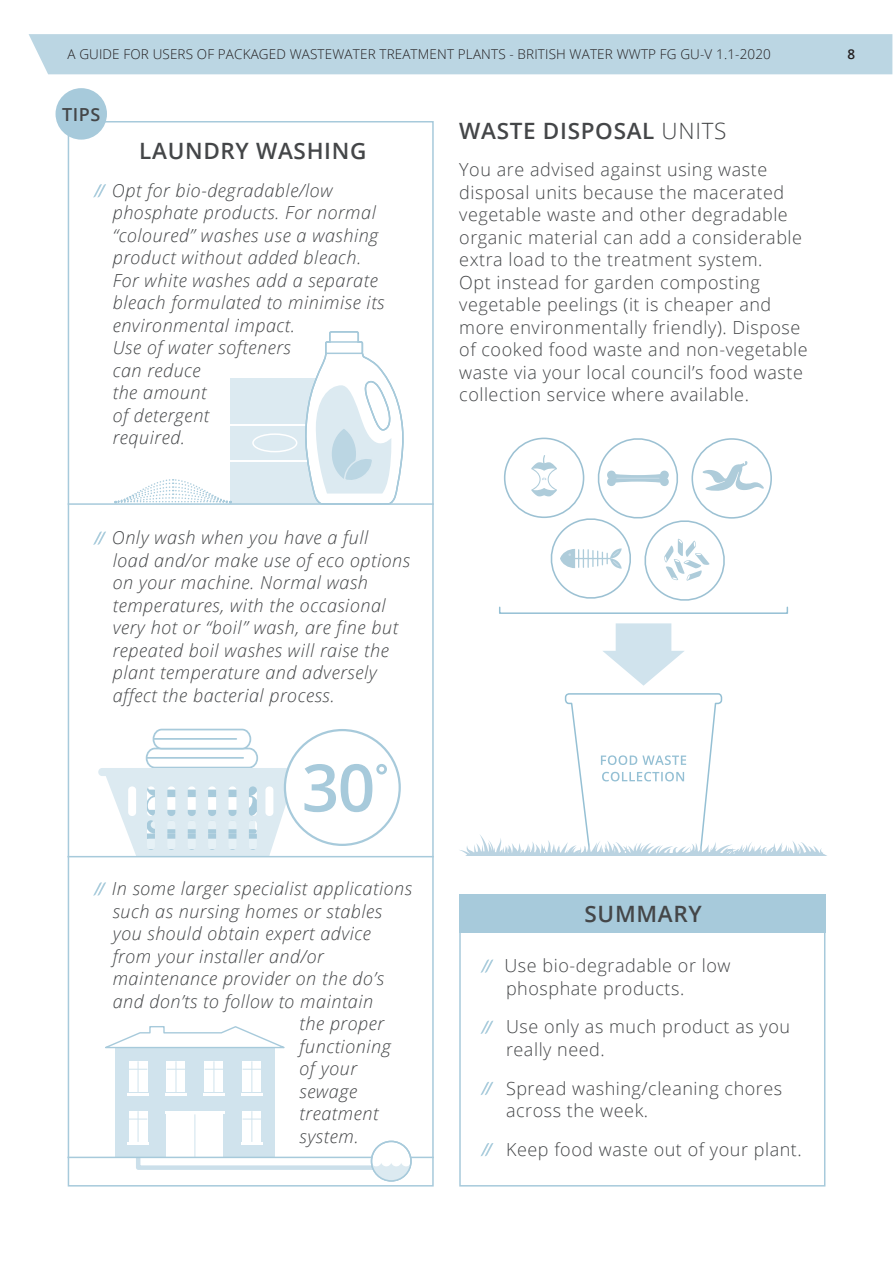
<style>
.page{position:relative;width:893px;height:1263px;background:#fff}
.page>*{position:absolute;margin:0;border:0;box-sizing:border-box;transform-origin:0 0}
._13_Box_Heading_Cent{font:600 22.5px "Open Sans";letter-spacing:.03em;color:#444648}
._07_Sub-Heading_Left{font:600 22.5px "Open Sans";letter-spacing:.03em;color:#444648}
._11_Tip_Text{font:italic 300 18px/22.5px "Open Sans";letter-spacing:.03em;color:#444648}
._08_Running_Text{font:300 18px/22.5px "Open Sans";letter-spacing:.03em;color:#444648}
.t1{font:600 18px "Open Sans";color:#444648}
.t2{font:300 13.5px "Open Sans";letter-spacing:.01em;color:#231f20}
.t3{font:600 13.5px "Open Sans";color:#231f20}
.s1{font-weight:300}
</style>
<div class="page">
<div style="left:29px;top:34px;width:863px;height:40px;background:#bbd6e3"></div>
<div style="left:68px;top:121px;width:366px;height:1065px;background:#fff;border:2px solid #a7cadb"></div>
<div style="left:56px;top:88px;width:51px;height:52px;background:#a7cadb;border-radius:50%"></div>
<div style="left:459px;top:894px;width:366px;height:292px;background:#fff;border:2px solid #a7cadb"></div>
<div style="left:459px;top:895px;width:366px;height:38px;background:#a7cadb"></div>
<div style="left:231px;top:378px;width:88px;height:125px;background:#dceaf1"></div>
<hr style="left:231px;top:424px;width:88px;height:2px;background:#fff">
<hr style="left:231px;top:460px;width:88px;height:1px;background:#fff">
<div style="left:252px;top:433px;width:45px;height:19px;border:1px solid #fff;border-radius:50%"></div>
<svg style="left:303px;top:331px;width:101px;height:172px"></svg>
<svg style="left:115px;top:478px;width:116px;height:25px"></svg>
<svg style="left:98px;top:728px;width:274px;height:128px"></svg>
<div style="left:376px;top:764px;width:11px;height:10px;border:3px solid #a7cadb;border-radius:50%"></div>
<div style="left:115px;top:1047px;width:160px;height:110px;background:#d0e3ed"></div>
<div style="left:129px;top:1061px;width:18px;height:31px;background:#fff"></div>
<hr style="left:138px;top:1061px;width:1px;height:31px;background:#d0e3ed">
<svg style="left:129px;top:1069px;width:18px;height:1px"></svg>
<hr style="left:127px;top:1093px;width:22px;height:2px;background:#fff">
<div style="left:167px;top:1061px;width:18px;height:31px;background:#fff"></div>
<hr style="left:176px;top:1061px;width:1px;height:31px;background:#d0e3ed">
<svg style="left:167px;top:1069px;width:18px;height:1px"></svg>
<hr style="left:165px;top:1093px;width:22px;height:2px;background:#fff">
<div style="left:205px;top:1061px;width:18px;height:31px;background:#fff"></div>
<hr style="left:214px;top:1061px;width:1px;height:31px;background:#d0e3ed">
<svg style="left:205px;top:1069px;width:18px;height:1px"></svg>
<hr style="left:203px;top:1093px;width:22px;height:2px;background:#fff">
<div style="left:243px;top:1061px;width:18px;height:31px;background:#fff"></div>
<hr style="left:251px;top:1061px;width:1px;height:31px;background:#d0e3ed">
<svg style="left:243px;top:1069px;width:18px;height:1px"></svg>
<hr style="left:241px;top:1093px;width:21px;height:2px;background:#fff">
<div style="left:129px;top:1111px;width:18px;height:31px;background:#fff"></div>
<hr style="left:138px;top:1111px;width:1px;height:31px;background:#d0e3ed">
<svg style="left:129px;top:1119px;width:18px;height:1px"></svg>
<hr style="left:127px;top:1143px;width:22px;height:2px;background:#fff">
<div style="left:243px;top:1111px;width:18px;height:31px;background:#fff"></div>
<hr style="left:251px;top:1111px;width:1px;height:31px;background:#d0e3ed">
<svg style="left:243px;top:1119px;width:18px;height:1px"></svg>
<div style="left:167px;top:1114px;width:56px;height:46px;background:#fff"></div>
<svg style="left:105px;top:1026px;width:180px;height:23px"></svg>
<hr style="left:195px;top:1114px;width:1px;height:43px;background:#d0e3ed">
<hr style="left:165px;top:1111px;width:60px;height:2px;background:#fff">
<hr style="left:68px;top:1157px;width:366px;height:1px;background:#a7cadb">
<svg style="left:531px;top:437px;width:233px;height:164px"></svg>
<div style="left:499px;top:606px;width:289px;height:8px;border:2px solid #95c0d4"></div>
<svg style="left:603px;top:623px;width:81px;height:63px"></svg>
<hr style="left:68px;top:856px;width:366px;height:1px;background:#a7cadb">
<svg style="left:460px;top:693px;width:367px;height:163px"></svg>
<hr style="left:68px;top:503px;width:366px;height:2px;background:#a7cadb">
<svg style="left:134px;top:1140px;width:275px;height:41px"></svg>
<div style="left:371px;top:1141px;width:41px;height:40px;border:2px solid #a7cadb;border-radius:50%"></div>
<svg style="left:93px;top:184px;width:13px;height:13px"></svg>
<svg style="left:93px;top:531px;width:13px;height:14px"></svg>
<svg style="left:93px;top:882px;width:13px;height:14px"></svg>
<svg style="left:480px;top:959px;width:13px;height:14px"></svg>
<svg style="left:480px;top:1021px;width:13px;height:13px"></svg>
<svg style="left:480px;top:1082px;width:13px;height:13px"></svg>
<svg style="left:480px;top:1143px;width:13px;height:13px"></svg>
<p class="t2" style="left:68px;top:45px;width:705px">A GUIDE FOR USERS OF PACKAGED WASTEWATER TREATMENT PLANTS - BRITISH WATER WWTP FG GU-V 1.1-2020</p>
<p class="t3" style="left:848px;top:45px;width:9px">8</p>
<p class="t1" style="left:62px;top:102px;width:40px">TIPS</p>
<p class="_13_Box_Heading_Cent" style="left:139px;top:136px;width:229px">LAUNDRY WASHING</p>
<p class="_11_Tip_Text" style="left:112px;top:178px;width:274px">Opt for bio-degradable/low phosphate products. For normal “coloured” washes use a washing product without added bleach.<br>For white washes add a separate bleach formulated to minimise its environmental impact.<br>Use of water softeners<br>can reduce<br>the amount<br>of detergent<br>required.</p>
<p class="_11_Tip_Text" style="left:112px;top:526px;width:300px">Only wash when you have a full<br>load and/or make use of eco options on your machine. Normal wash temperatures, with the occasional very hot or “boil” wash, are fine but repeated boil washes will raise the plant temperature and adversely affect the bacterial process.</p>
<p class="_07_Sub-Heading_Left" style="left:459px;top:115px;width:269px">WASTE DISPOSAL <span class="s1">UNITS</span></p>
<p class="_08_Running_Text" style="left:459px;top:158px;width:350px">You are advised against using waste disposal units because the macerated vegetable waste and other degradable organic material can add a considerable extra load to the treatment system.<br>Opt instead for garden composting vegetable peelings (it is cheaper and more environmentally friendly). Dispose of cooked food waste and non-vegetable waste via your local council’s food waste collection service where available.</p>
<p class="_11_Tip_Text" style="left:112px;top:877px;width:302px">In some larger specialist applications</p>
<p class="_11_Tip_Text" style="left:113px;top:899px;width:271px">such as nursing homes or stables</p>
<p class="_11_Tip_Text" style="left:113px;top:922px;width:260px">you should obtain expert advice</p>
<p class="_11_Tip_Text" style="left:113px;top:944px;width:213px">from your installer and/or</p>
<p class="_11_Tip_Text" style="left:113px;top:967px;width:273px">maintenance provider on the do’s</p>
<p class="_11_Tip_Text" style="left:113px;top:989px;width:262px">and don’ts to follow to maintain</p>
<p class="_11_Tip_Text" style="left:300px;top:1012px;width:86px">the proper</p>
<p class="_11_Tip_Text" style="left:300px;top:1034px;width:93px">functioning</p>
<p class="_11_Tip_Text" style="left:300px;top:1057px;width:59px">of your</p>
<p class="_11_Tip_Text" style="left:300px;top:1079px;width:59px">sewage</p>
<p class="_11_Tip_Text" style="left:300px;top:1102px;width:80px">treatment</p>
<p class="_11_Tip_Text" style="left:300px;top:1124px;width:61px">system.</p>
<p class="_13_Box_Heading_Cent" style="left:585px;top:898px;width:119px">SUMMARY</p>
<p class="_08_Running_Text" style="left:504px;top:954px;width:227px">Use bio-degradable or low phosphate products.</p>
<p class="_08_Running_Text" style="left:506px;top:1015px;width:286px">Use only as much product as you really need.</p>
<p class="_08_Running_Text" style="left:506px;top:1076px;width:278px">Spread washing/cleaning chores across the week.</p>
<p class="_08_Running_Text" style="left:506px;top:1137px;width:297px">Keep food waste out of your plant.</p>
</div>
